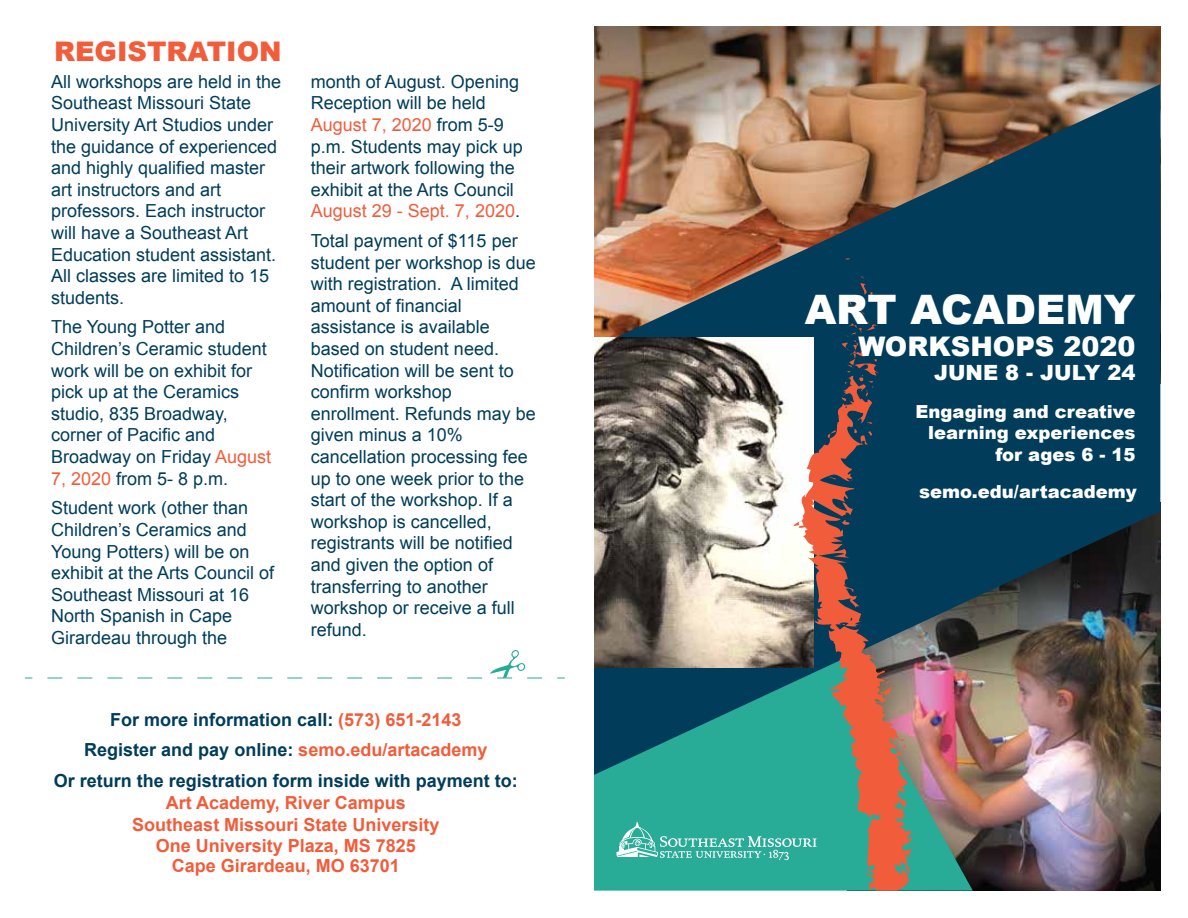
<style>
.page{position:relative;width:1188px;height:918px;background:#fff}
.page>*{position:absolute;margin:0;border:0;box-sizing:border-box;transform-origin:0 0}
.t1{font:900 40.65px "Arial";color:#fff}
.t2{font:900 27px "Arial";color:#fff}
.t3{font:900 27px "Arial";color:#f15d3b}
.t4{font:900 21px "Arial";color:#fff}
.t5{font:18px/21.6px "Arial";color:#013d5b}
.t6{font:700 18px/30.5px "Arial";color:#013d5b;text-align:center}
.t7{font:700 18px/21.1px "Arial";color:#f15d3b;text-align:center}
.t8{font:900 18px/21.6px "Arial";color:#fff;text-align:right}
.s1{color:#f15d3b}
</style>
<div class="page">
<svg style="left:47px;top:650px;width:496px;height:29px"></svg>
<img style="left:594px;top:27px;width:566px;height:57px">
<img style="left:973px;top:788px;width:187px;height:103px">
<svg style="left:594px;top:788px;width:379px;height:103px;background:#36a18f"></svg>
<img style="left:594px;top:84px;width:566px;height:704px">
<img style="left:594px;top:337px;width:220px;height:331px">
<svg style="left:845px;top:258px;width:6px;height:2px"></svg>
<svg style="left:860px;top:276px;width:13px;height:19px"></svg>
<svg style="left:846px;top:301px;width:19px;height:14px"></svg>
<svg style="left:791px;top:521px;width:7px;height:5px"></svg>
<svg style="left:798px;top:376px;width:117px;height:515px;background:#676e69"></svg>
<svg style="left:857px;top:624px;width:4px;height:3px"></svg>
<svg style="left:901px;top:769px;width:5px;height:3px"></svg>
<svg style="left:838px;top:321px;width:40px;height:86px;background:#2c4255"></svg>
<svg style="left:854px;top:429px;width:3px;height:5px"></svg>
<svg style="left:867px;top:422px;width:5px;height:17px"></svg>
<svg style="left:827px;top:476px;width:9px;height:4px"></svg>
<svg style="left:840px;top:519px;width:11px;height:6px"></svg>
<svg style="left:882px;top:705px;width:11px;height:14px"></svg>
<svg style="left:900px;top:743px;width:6px;height:5px"></svg>
<svg style="left:616px;top:822px;width:201px;height:38px;background:#4bb8a8"></svg>
<h2 class="t3" style="left:54px;top:32px;width:229px">REGISTRATION</h2>
<p class="t5" style="left:51px;top:71px;width:232px">All workshops are held in the<br>Southeast Missouri State<br>University Art Studios under the guidance of experienced and highly qualified master art instructors and art professors. Each instructor will have a Southeast Art<br>Education student assistant.<br>All classes are limited to 15 students.</p>
<p class="t5" style="left:51px;top:317px;width:222px">The Young Potter and<br>Children’s Ceramic student work will be on exhibit for pick up at the Ceramics studio, 835 Broadway, corner of Pacific and<br>Broadway on Friday <span class="s1">August<br>7, 2020</span> from 5- 8 p.m.</p>
<p class="t5" style="left:51px;top:497px;width:225px">Student work (other than<br>Children’s Ceramics and<br>Young Potters) will be on exhibit at the Arts Council of<br>Southeast Missouri at 16<br>North Spanish in Cape<br>Girardeau through the</p>
<p class="t5" style="left:311px;top:71px;width:214px">month of August. Opening<br>Reception will be held<br><span class="s1">August 7, 2020</span> from 5-9 p.m. Students may pick up their artwork following the exhibit at the Arts Council<br><span class="s1">August 29 - Sept. 7, 2020</span>.</p>
<p class="t5" style="left:311px;top:230px;width:227px">Total payment of $115 per student per workshop is due with registration. A limited amount of financial assistance is available based on student need.<br>Notification will be sent to confirm workshop enrollment. Refunds may be given minus a 10% cancellation processing fee up to one week prior to the start of the workshop. If a workshop is cancelled, registrants will be notified and given the option of transferring to another workshop or receive a full refund.</p>
<p class="t6" style="left:54px;top:705px;width:466px">For more information call: <span class="s1">(573) 651-2143<br></span>Register and pay online: <span class="s1">semo.edu/artacademy<br></span>Or return the registration form inside with payment to:</p>
<p class="t7" style="left:132px;top:793px;width:309px">Art Academy, River Campus<br>Southeast Missouri State University<br>One University Plaza, MS 7825<br>Cape Girardeau, MO 63701</p>
<h1 class="t1" style="left:805px;top:280px;width:332px">ART ACADEMY</h1>
<h2 class="t2" style="left:858px;top:326px;width:279px">WORKSHOPS 2020</h2>
<p class="t4" style="left:934px;top:357px;width:203px">JUNE 8 - JULY 24</p>
<p class="t8" style="left:916px;top:400px;width:221px">Engaging and creative learning experiences for ages 6 - 15</p>
<p class="t8" style="left:919px;top:480px;width:219px">semo.edu/artacademy</p>
</div>
